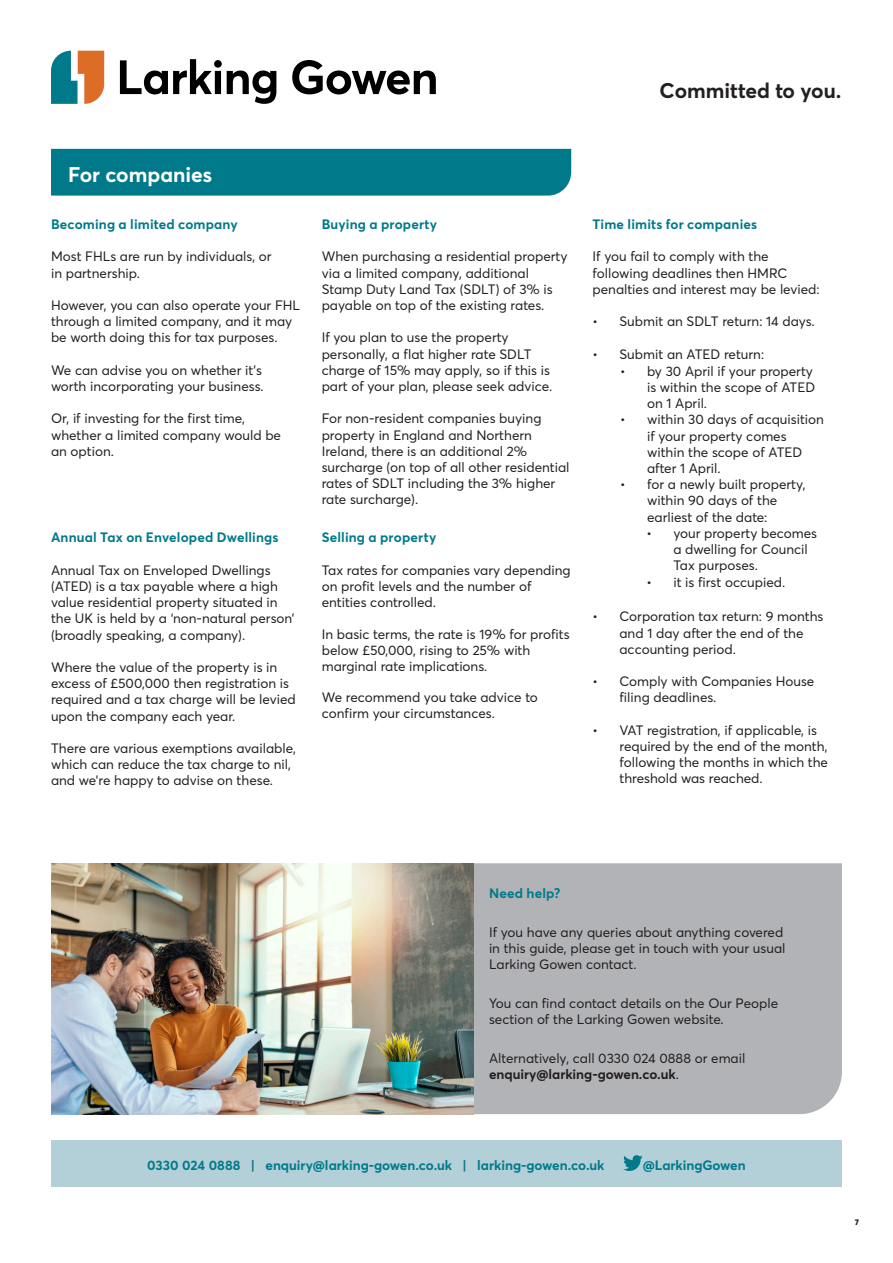
<style>
.page{position:relative;width:893px;height:1263px;background:#fff}
.page>*{position:absolute;margin:0;border:0;box-sizing:border-box;transform-origin:0 0}
.t1{font:700 21px "Averta";color:#231f20}
.t2{font:700 21px "Averta";color:#fff}
.Paragraph_Style_1{font:13.5px/16.2px "Averta";color:#231f20}
.Paragraph_Style_1-2{font:700 13.5px "Averta";letter-spacing:.01em;color:#007a8a}
.t3{font:700 13.5px "Averta";color:#231f20}
.s1{font-weight:700}
.s2{color:#107687}
</style>
<div class="page">
<svg style="left:120px;top:59px;width:156px;height:45px"></svg>
<svg style="left:292px;top:60px;width:144px;height:34px"></svg>
<svg style="left:51px;top:51px;width:53px;height:53px"></svg>
<div style="left:474px;top:863px;width:368px;height:251px;background:#b2b3b7"></div>
<img style="left:51px;top:863px;width:423px;height:251px">
<div style="left:51px;top:1140px;width:791px;height:46px;background:#b3cfd8"></div>
<svg style="left:623px;top:1155px;width:20px;height:16px"></svg>
<div style="left:51px;top:149px;width:520px;height:47px;background:#007a8a"></div>
<p class="t1" style="left:659px;top:76px;width:183px">Committed to you.</p>
<p class="t2" style="left:68px;top:160px;width:145px">For companies</p>
<p class="Paragraph_Style_1-2" style="left:51px;top:215px;width:188px">Becoming a limited company</p>
<p class="Paragraph_Style_1" style="left:51px;top:248px;width:222px">Most FHLs are run by individuals, or in partnership.</p>
<p class="Paragraph_Style_1" style="left:51px;top:297px;width:251px">However, you can also operate your FHL through a limited company, and it may be worth doing this for tax purposes.</p>
<p class="Paragraph_Style_1" style="left:51px;top:361px;width:214px">We can advise you on whether it’s worth incorporating your business.</p>
<p class="Paragraph_Style_1" style="left:51px;top:410px;width:195px">Or, if investing for the first time,</p>
<p class="Paragraph_Style_1" style="left:51px;top:426px;width:232px">whether a limited company would be</p>
<p class="Paragraph_Style_1" style="left:51px;top:442px;width:65px">an option.</p>
<p class="Paragraph_Style_1-2" style="left:51px;top:528px;width:229px">Annual Tax on Enveloped Dwellings</p>
<p class="Paragraph_Style_1" style="left:51px;top:561px;width:245px">Annual Tax on Enveloped Dwellings (ATED) is a tax payable where a high value residential property situated in the UK is held by a ‘non-natural person’ (broadly speaking, a company).</p>
<p class="Paragraph_Style_1" style="left:51px;top:659px;width:246px">Where the value of the property is in excess of £500,000 then registration is required and a tax charge will be levied upon the company each year.</p>
<p class="Paragraph_Style_1" style="left:51px;top:740px;width:246px">There are various exemptions available, which can reduce the tax charge to nil, and we’re happy to advise on these.</p>
<p class="Paragraph_Style_1-2" style="left:322px;top:215px;width:117px">Buying a property</p>
<p class="Paragraph_Style_1" style="left:322px;top:248px;width:247px">When purchasing a residential property via a limited company, additional Stamp Duty Land Tax (SDLT) of 3% is payable on top of the existing rates.</p>
<p class="Paragraph_Style_1" style="left:322px;top:329px;width:232px">If you plan to use the property personally, a flat higher rate SDLT charge of 15% may apply, so if this is part of your plan, please seek advice.</p>
<p class="Paragraph_Style_1" style="left:322px;top:410px;width:249px">For non-resident companies buying property in England and Northern Ireland, there is an additional 2% surcharge (on top of all other residential rates of SDLT including the 3% higher rate surcharge).</p>
<p class="Paragraph_Style_1-2" style="left:322px;top:528px;width:116px">Selling a property</p>
<p class="Paragraph_Style_1" style="left:322px;top:561px;width:250px">Tax rates for companies vary depending on profit levels and the number of entities controlled.</p>
<p class="Paragraph_Style_1" style="left:322px;top:625px;width:249px">In basic terms, the rate is 19% for profits below £50,000, rising to 25% with marginal rate implications.</p>
<p class="Paragraph_Style_1" style="left:322px;top:689px;width:218px">We recommend you take advice to confirm your circumstances.</p>
<p class="Paragraph_Style_1-2" style="left:592px;top:215px;width:166px">Time limits for companies</p>
<p class="Paragraph_Style_1" style="left:592px;top:248px;width:229px">If you fail to comply with the following deadlines then HMRC penalties and interest may be levied:</p>
<p class="Paragraph_Style_1" style="left:592px;top:313px;width:224px">• Submit an SDLT return: 14 days.</p>
<p class="Paragraph_Style_1" style="left:592px;top:345px;width:173px">• Submit an ATED return:</p>
<p class="Paragraph_Style_1" style="left:647px;top:362px;width:170px;text-indent:-27px">• by 30 April if your property is within the scope of ATED on 1 April.</p>
<p class="Paragraph_Style_1" style="left:647px;top:411px;width:178px;text-indent:-27px">• within 30 days of acquisition if your property comes within the scope of ATED after 1 April.</p>
<p class="Paragraph_Style_1" style="left:647px;top:476px;width:160px;text-indent:-27px">• for a newly built property, within 90 days of the earliest of the date:</p>
<p class="Paragraph_Style_1" style="left:673px;top:525px;width:145px;text-indent:-27px">• your property becomes a dwelling for Council<br>Tax purposes.</p>
<p class="Paragraph_Style_1" style="left:646px;top:573px;width:140px">• it is first occupied.</p>
<p class="Paragraph_Style_1" style="left:619px;top:608px;width:205px;text-indent:-27px">• Corporation tax return: 9 months and 1 day after the end of the accounting period.</p>
<p class="Paragraph_Style_1" style="left:619px;top:673px;width:196px;text-indent:-27px">• Comply with Companies House filing deadlines.</p>
<p class="Paragraph_Style_1" style="left:619px;top:721px;width:210px;text-indent:-27px">• VAT registration, if applicable, is required by the end of the month, following the months in which the threshold was reached.</p>
<p class="Paragraph_Style_1-2" style="left:489px;top:883px;width:73px">Need help?</p>
<p class="Paragraph_Style_1" style="left:489px;top:923px;width:298px">If you have any queries about anything covered in this guide, please get in touch with your usual<br>Larking Gowen contact.</p>
<p class="Paragraph_Style_1" style="left:489px;top:994px;width:291px">You can find contact details on the Our People section of the Larking Gowen website.</p>
<p class="Paragraph_Style_1" style="left:489px;top:1049px;width:258px">Alternatively, call 0330 024 0888 or email <span class="s1">enquiry@larking-gowen.co.uk</span>.</p>
<p class="Paragraph_Style_1-2" style="left:147px;top:1155px;width:459px">0330 024 0888 <span class="s2">|</span> enquiry@larking-gowen.co.uk <span class="s2">|</span> larking-gowen.co.uk</p>
<p class="Paragraph_Style_1-2" style="left:643px;top:1155px;width:105px">@LarkingGowen</p>
<p class="t3" style="left:855px;top:1211px;width:6px">7</p>
</div>
